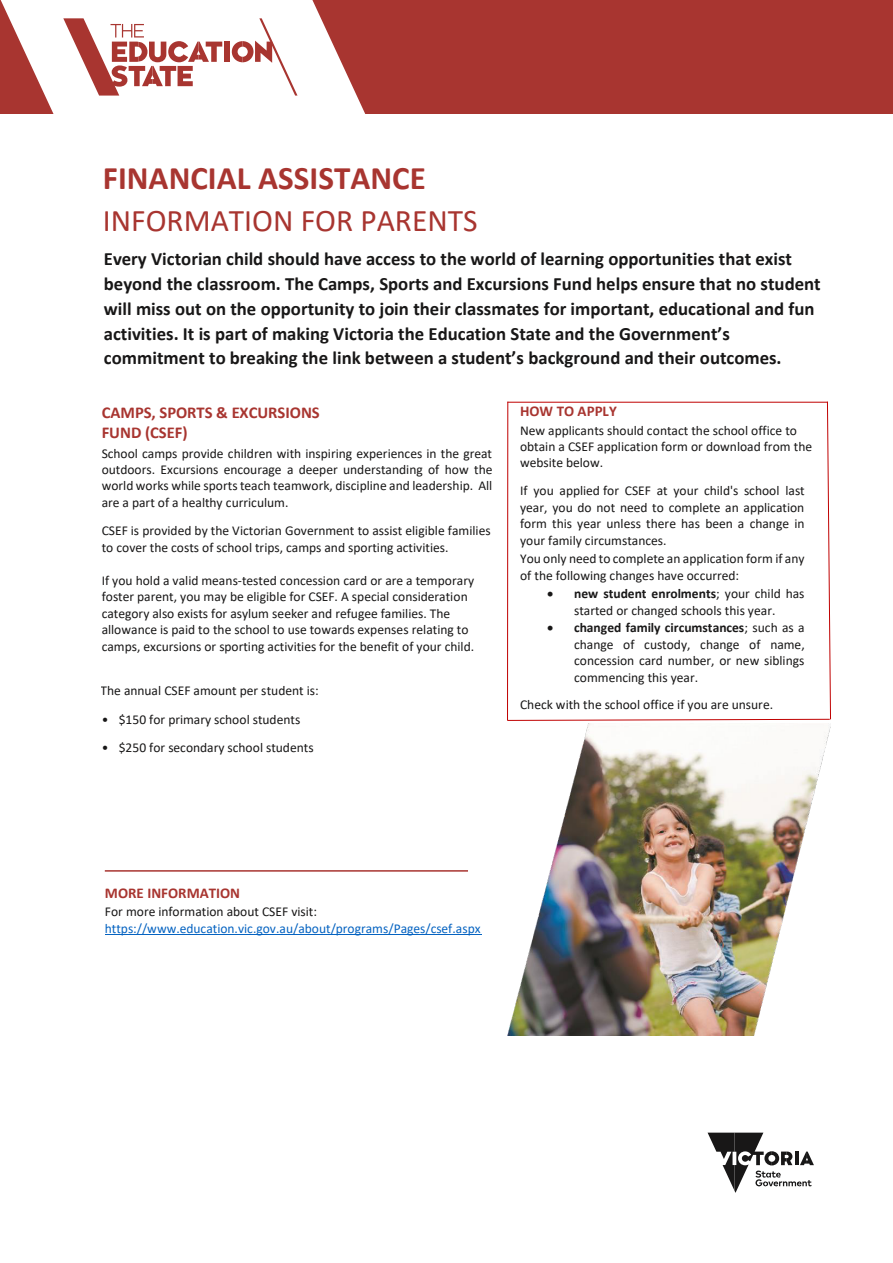
<style>
.page{position:relative;width:893px;height:1263px;background:#fff}
.page>*{position:absolute;margin:0;border:0;box-sizing:border-box;transform-origin:0 0}
.t1{font:700 33px "Calibri";color:#a83530}
.t2{font:31.5px "Calibri";color:#a83530}
.t3{font:700 18.75px/24.8px "Calibri";color:#181717}
.t4{font:700 16.65px/20.2px "Calibri";color:#a83530}
.t5{font:700 15px "Calibri";color:#a83530}
.t6{font:13.5px/16.5px "Calibri";color:#181717}
.t7{font:13.5px/16.4px "Calibri";color:#0563c1}
.s1{font-weight:700}
.s2{color:#181717}
</style>
<div class="page">
<hr style="left:105px;top:870px;width:363px;height:2px;background:#a83530">
<hr style="left:105px;top:934px;width:376px;height:1px;background:#0563c1">
<svg style="left:708px;top:1132px;width:106px;height:61px"></svg>
<div style="left:312px;top:0;width:581px;height:114px;background:#a83530"></div>
<div style="left:224px;top:42px;width:6px;height:20px;background:#a83530"></div>
<svg style="left:232px;top:18px;width:65px;height:78px"></svg>
<svg style="left:63px;top:18px;width:159px;height:78px"></svg>
<svg style="left:0;top:0;width:54px;height:114px"></svg>
<img style="left:508px;top:724px;width:323px;height:311px">
<svg style="left:507px;top:401px;width:324px;height:320px"></svg>
<p class="t1" style="left:103px;top:155px;width:324px">FINANCIAL ASSISTANCE</p>
<p class="t2" style="left:103px;top:199px;width:376px">INFORMATION FOR PARENTS</p>
<p class="t3" style="left:104px;top:246px;width:718px">Every Victorian child should have access to the world of learning opportunities that exist beyond the classroom. The Camps, Sports and Excursions Fund helps ensure that no student will miss out on the opportunity to join their classmates for important, educational and fun activities. It is part of making Victoria the Education State and the Government’s commitment to breaking the link between a student’s background and their outcomes.</p>
<p class="t4" style="left:102px;top:402px;width:220px">CAMPS, SPORTS &amp; EXCURSIONS<br>FUND (CSEF)</p>
<p class="t6" style="left:102px;top:445px;width:392px;text-align:justify">School camps provide children with inspiring experiences in the great outdoors. Excursions encourage a deeper understanding of how the world works while sports teach teamwork, discipline and leadership. All are a part of a healthy curriculum.</p>
<p class="t6" style="left:102px;top:522px;width:390px">CSEF is provided by the Victorian Government to assist eligible families to cover the costs of school trips, camps and sporting activities.</p>
<p class="t6" style="left:102px;top:571px;width:374px">If you hold a valid means-tested concession card or are a temporary foster parent, you may be eligible for CSEF. A special consideration category also exists for asylum seeker and refugee families. The allowance is paid to the school to use towards expenses relating to camps, excursions or sporting activities for the benefit of your child.</p>
<p class="t6" style="left:101px;top:682px;width:220px">The annual CSEF amount per student is:</p>
<p class="t6" style="left:102px;top:710px;width:200px">• $150 for primary school students</p>
<p class="t6" style="left:102px;top:739px;width:214px">• $250 for secondary school students</p>
<p class="t5" style="left:520px;top:401px;width:98px">HOW TO APPLY</p>
<p class="t6" style="left:520px;top:422px;width:294px">New applicants should contact the school office to obtain a CSEF application form or download from the website below.</p>
<p class="t6" style="left:520px;top:482px;width:286px;text-align:justify">If you applied for CSEF at your child's school last year, you do not need to complete an application form this year unless there has been a change in your family circumstances.</p>
<p class="t6" style="left:520px;top:550px;width:286px">You only need to complete an application form if any of the following changes have occurred:</p>
<p class="t6" style="left:547px;top:585px;width:259px;text-align:center">• <span class="s1">new student enrolments</span>; your child has started or changed schools this year.</p>
<p class="t6" style="left:574px;top:619px;width:232px;text-align:justify;text-indent:-27px">• <span class="s1">changed family circumstances</span>; such as a change of custody, change of name, concession card number, or new siblings commencing this year.</p>
<p class="t6" style="left:520px;top:696px;width:255px">Check with the school office if you are unsure.</p>
<p class="t5" style="left:105px;top:882px;width:137px">MORE INFORMATION</p>
<p class="t7" style="left:105px;top:903px;width:377px"><span class="s2">For more information about CSEF visit: </span>https://www.education.vic.gov.au/about/programs/Pages/csef.aspx</p>
</div>
